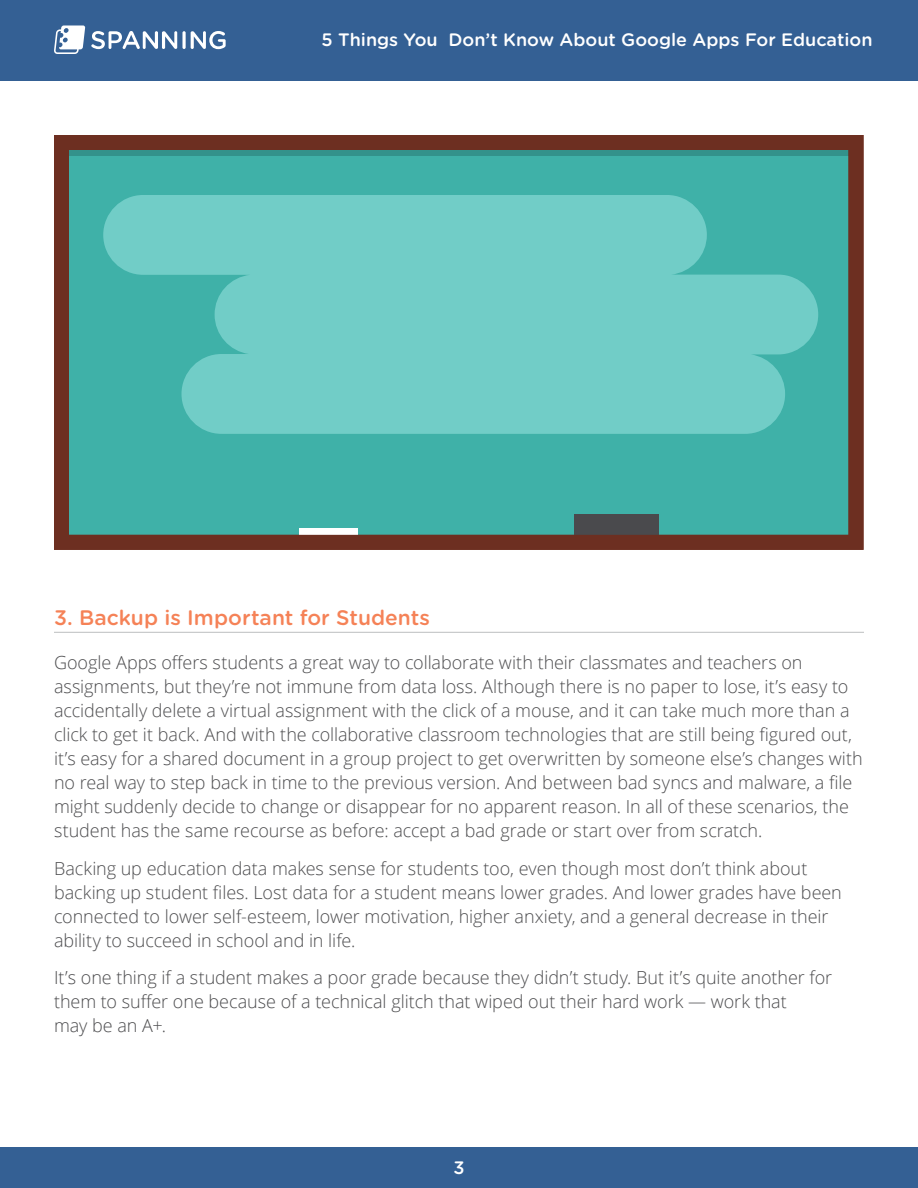
<style>
.page{position:relative;width:918px;height:1188px;background:#fff}
.page>*{position:absolute;margin:0;border:0;box-sizing:border-box;transform-origin:0 0}
.t1{font:500 21px "Gotham Rounded";color:#f58257}
.t2{font:300 18px/24px "Open Sans";letter-spacing:-.005em;color:#4d4d4f}
.t3{font:500 18px "Gotham Rounded";color:#fff}
</style>
<div class="page">
<div style="left:0;top:0;width:918px;height:81px;background:#346094"></div>
<div style="left:0;top:1148px;width:918px;height:40px;background:#346094"></div>
<svg style="left:91px;top:31px;width:86px;height:18px"></svg>
<svg style="left:182px;top:31px;width:4px;height:18px"></svg>
<svg style="left:191px;top:31px;width:35px;height:18px"></svg>
<svg style="left:54px;top:26px;width:31px;height:28px"></svg>
<hr style="left:54px;top:632px;width:810px;height:1px;background:#bcbec0">
<svg style="left:54px;top:135px;width:810px;height:415px;background:#58ada5"></svg>
<p class="t3" style="left:322px;top:26px;width:553px">5 Things You Don’t Know About Google Apps For Education</p>
<p class="t1" style="left:54px;top:603px;width:378px">3. Backup is Important for Students</p>
<p class="t2" style="left:54px;top:650px;width:810px">Google Apps offers students a great way to collaborate with their classmates and teachers on assignments, but they’re not immune from data loss. Although there is no paper to lose, it’s easy to accidentally delete a virtual assignment with the click of a mouse, and it can take much more than a click to get it back. And with the collaborative classroom technologies that are still being figured out, it’s easy for a shared document in a group project to get overwritten by someone else’s changes with no real way to step back in time to the previous version. And between bad syncs and malware, a file might suddenly decide to change or disappear for no apparent reason. In all of these scenarios, the student has the same recourse as before: accept a bad grade or start over from scratch.</p>
<p class="t2" style="left:54px;top:856px;width:789px">Backing up education data makes sense for students too, even though most don’t think about backing up student files. Lost data for a student means lower grades. And lower grades have been connected to lower self-esteem, lower motivation, higher anxiety, and a general decrease in their ability to succeed in school and in life.</p>
<p class="t2" style="left:54px;top:965px;width:780px">It’s one thing if a student makes a poor grade because they didn’t study. But it’s quite another for them to suffer one because of a technical glitch that wiped out their hard work — work that<br>may be an A+.</p>
<p class="t3" style="left:453px;top:1155px;width:13px">3</p>
</div>
